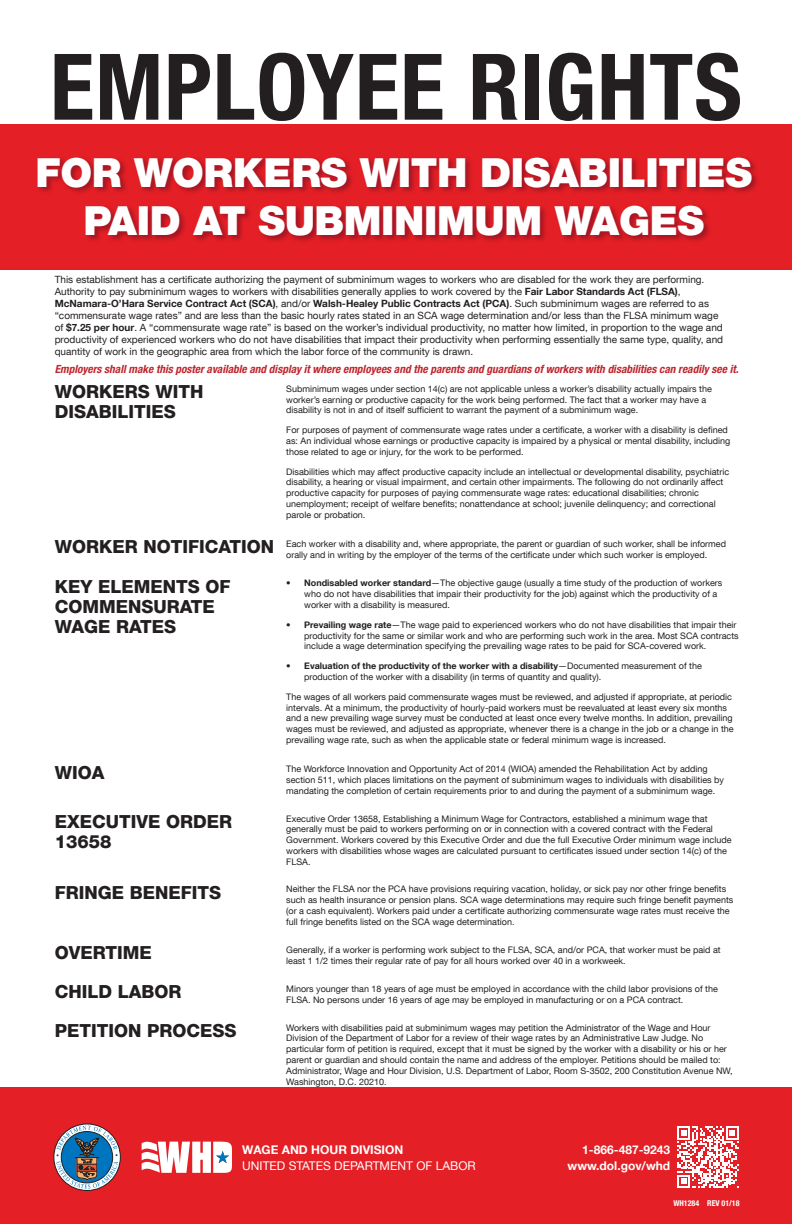
<style>
.page{position:relative;width:792px;height:1224px;background:#fff}
.page>*{position:absolute;margin:0;border:0;box-sizing:border-box;transform-origin:0 0}
.t1{font:700 condensed 92px "Helvetica Neue LT Com";letter-spacing:.01em;color:#231f20}
.White_Text{font:900 40px/48px "Helvetica Neue LT Com";letter-spacing:-.01em;color:#fff;text-align:center}
.t2{font:800 18px/20px "Helvetica Neue LT Com";color:#231f20}
.t3{font:700 12px "Helvetica Neue LT Com";color:#fff}
.t4{font:12px "Helvetica Neue LT Com";color:#fff}
.TEXT{font:italic 700 condensed 11.3px "Helvetica Neue LT Com";color:#c0262d}
.TEXT-2{font:10px/12px "Helvetica Neue LT Com";color:#231f20}
.TEXT-3{font:9px/10.8px "Helvetica Neue LT Com";color:#231f20}
.t5{font:700 condensed 8px "Helvetica Neue LT Com";color:#fff}
.s1{font-weight:700}
</style>
<div class="page">
<div style="left:0;top:124px;width:792px;height:146px;background:#e41f25"></div>
<div style="left:0;top:1087px;width:792px;height:137px;background:#e41f25"></div>
<div style="left:53px;top:1123px;width:68px;height:68px;border:1px solid #231f20;border-radius:50%"></div>
<svg style="left:56px;top:1126px;width:62px;height:63px;background:#737e96"></svg>
<svg style="left:142px;top:1141px;width:90px;height:32px"></svg>
<svg style="left:677px;top:1126px;width:62px;height:62px"></svg>
<svg style="left:39px;top:158px;width:718px;height:83px"></svg>
<p class="t1" style="left:50px;top:32px;width:694px">EMPLOYEE RIGHTS</p>
<p class="White_Text" style="left:36px;top:148px;width:718px">FOR WORKERS WITH DISABILITIES<br>PAID AT SUBMINIMUM WAGES</p>
<p class="TEXT-2" style="left:55px;top:273px;width:670px">This establishment has a certificate authorizing the payment of subminimum wages to workers who are disabled for the work they are performing.<br>Authority to pay subminimum wages to workers with disabilities generally applies to work covered by the <span class="s1">Fair Labor Standards Act (FLSA)</span>, <span class="s1">McNamara-O’Hara Service Contract Act (SCA)</span>, and/or <span class="s1">Walsh-Healey Public Contracts Act (PCA)</span>. Such subminimum wages are referred to as “commensurate wage rates” and are less than the basic hourly rates stated in an SCA wage determination and/or less than the FLSA minimum wage of <span class="s1">$7.25 per hour</span>. A “commensurate wage rate” is based on the worker’s individual productivity, no matter how limited, in proportion to the wage and productivity of experienced workers who do not have disabilities that impact their productivity when performing essentially the same type, quality, and quantity of work in the geographic area from which the labor force of the community is drawn.</p>
<p class="TEXT" style="left:55px;top:362px;width:685px">Employers shall make this poster available and display it where employees and the parents and guardians of workers with disabilities can readily see it.</p>
<p class="t2" style="left:55px;top:382px;width:150px">WORKERS WITH<br>DISABILITIES</p>
<p class="TEXT-3" style="left:286px;top:383px;width:427px">Subminimum wages under section 14(c) are not applicable unless a worker’s disability actually impairs the worker’s earning or productive capacity for the work being performed. The fact that a worker may have a disability is not in and of itself sufficient to warrant the payment of a subminimum wage.</p>
<p class="TEXT-3" style="left:286px;top:424px;width:446px">For purposes of payment of commensurate wage rates under a certificate, a worker with a disability is defined as: An individual whose earnings or productive capacity is impaired by a physical or mental disability, including those related to age or injury, for the work to be performed.</p>
<p class="TEXT-3" style="left:286px;top:466px;width:445px">Disabilities which may affect productive capacity include an intellectual or developmental disability, psychiatric disability, a hearing or visual impairment, and certain other impairments. The following do not ordinarily affect productive capacity for purposes of paying commensurate wage rates: educational disabilities; chronic unemployment; receipt of welfare benefits; nonattendance at school; juvenile delinquency; and correctional parole or probation.</p>
<p class="t2" style="left:55px;top:537px;width:221px">WORKER NOTIFICATION</p>
<p class="TEXT-3" style="left:286px;top:538px;width:441px">Each worker with a disability and, where appropriate, the parent or guardian of such worker, shall be informed orally and in writing by the employer of the terms of the certificate under which such worker is employed.</p>
<p class="t2" style="left:55px;top:576px;width:177px">KEY ELEMENTS OF<br>COMMENSURATE<br>WAGE RATES</p>
<p class="TEXT-3" style="left:304px;top:578px;width:420px;text-indent:-18px"><span class="s1">• Nondisabled worker standard</span>—The objective gauge (usually a time study of the production of workers who do not have disabilities that impair their productivity for the job) against which the productivity of a worker with a disability is measured.</p>
<p class="TEXT-3" style="left:304px;top:619px;width:436px;text-indent:-18px"><span class="s1">• Prevailing wage rate</span>—The wage paid to experienced workers who do not have disabilities that impair their productivity for the same or similar work and who are performing such work in the area. Most SCA contracts include a wage determination specifying the prevailing wage rates to be paid for SCA-covered work.</p>
<p class="TEXT-3" style="left:304px;top:660px;width:399px;text-indent:-18px"><span class="s1">• Evaluation of the productivity of the worker with a disability</span>—Documented measurement of the production of the worker with a disability (in terms of quantity and quality).</p>
<p class="TEXT-3" style="left:286px;top:691px;width:449px">The wages of all workers paid commensurate wages must be reviewed, and adjusted if appropriate, at periodic intervals. At a minimum, the productivity of hourly-paid workers must be reevaluated at least every six months and a new prevailing wage survey must be conducted at least once every twelve months. In addition, prevailing wages must be reviewed, and adjusted as appropriate, whenever there is a change in the job or a change in the prevailing wage rate, such as when the applicable state or federal minimum wage is increased.</p>
<p class="t2" style="left:55px;top:762px;width:51px">WIOA</p>
<p class="TEXT-3" style="left:286px;top:763px;width:439px">The Workforce Innovation and Opportunity Act of 2014 (WIOA) amended the Rehabilitation Act by adding section 511, which places limitations on the payment of subminimum wages to individuals with disabilities by mandating the completion of certain requirements prior to and during the payment of a subminimum wage.</p>
<p class="t2" style="left:55px;top:812px;width:179px">EXECUTIVE ORDER<br>13658</p>
<p class="TEXT-3" style="left:286px;top:813px;width:447px">Executive Order 13658, Establishing a Minimum Wage for Contractors, established a minimum wage that generally must be paid to workers performing on or in connection with a covered contract with the Federal Government. Workers covered by this Executive Order and due the full Executive Order minimum wage include workers with disabilities whose wages are calculated pursuant to certificates issued under section 14(c) of the FLSA.</p>
<p class="t2" style="left:55px;top:882px;width:168px">FRINGE BENEFITS</p>
<p class="TEXT-3" style="left:286px;top:884px;width:449px">Neither the FLSA nor the PCA have provisions requiring vacation, holiday, or sick pay nor other fringe benefits such as health insurance or pension plans. SCA wage determinations may require such fringe benefit payments (or a cash equivalent). Workers paid under a certificate authorizing commensurate wage rates must receive the full fringe benefits listed on the SCA wage determination.</p>
<p class="t2" style="left:55px;top:943px;width:99px">OVERTIME</p>
<p class="TEXT-3" style="left:286px;top:944px;width:436px">Generally, if a worker is performing work subject to the FLSA, SCA, and/or PCA, that worker must be paid at least 1 1/2 times their regular rate of pay for all hours worked over 40 in a workweek.</p>
<p class="t2" style="left:55px;top:982px;width:128px">CHILD LABOR</p>
<p class="TEXT-3" style="left:286px;top:983px;width:433px">Minors younger than 18 years of age must be employed in accordance with the child labor provisions of the<br>FLSA. No persons under 16 years of age may be employed in manufacturing or on a PCA contract.</p>
<p class="t2" style="left:55px;top:1021px;width:183px">PETITION PROCESS</p>
<p class="TEXT-3" style="left:286px;top:1022px;width:448px">Workers with disabilities paid at subminimum wages may petition the Administrator of the Wage and Hour Division of the Department of Labor for a review of their wage rates by an Administrative Law Judge. No particular form of petition is required, except that it must be signed by the worker with a disability or his or her parent or guardian and should contain the name and address of the employer. Petitions should be mailed to:<br>Administrator, Wage and Hour Division, U.S. Department of Labor, Room S-3502, 200 Constitution Avenue NW, Washington, D.C. 20210.</p>
<p class="t3" style="left:242px;top:1143px;width:163px">WAGE AND HOUR DIVISION</p>
<p class="t4" style="left:242px;top:1158px;width:235px">UNITED STATES DEPARTMENT OF LABOR</p>
<p class="t3" style="left:582px;top:1143px;width:90px">1-866-487-9243</p>
<p class="t3" style="left:568px;top:1158px;width:104px">www.dol.gov/whd</p>
<p class="t5" style="left:673px;top:1198px;width:68px">WH1284 REV 01/18</p>
</div>
